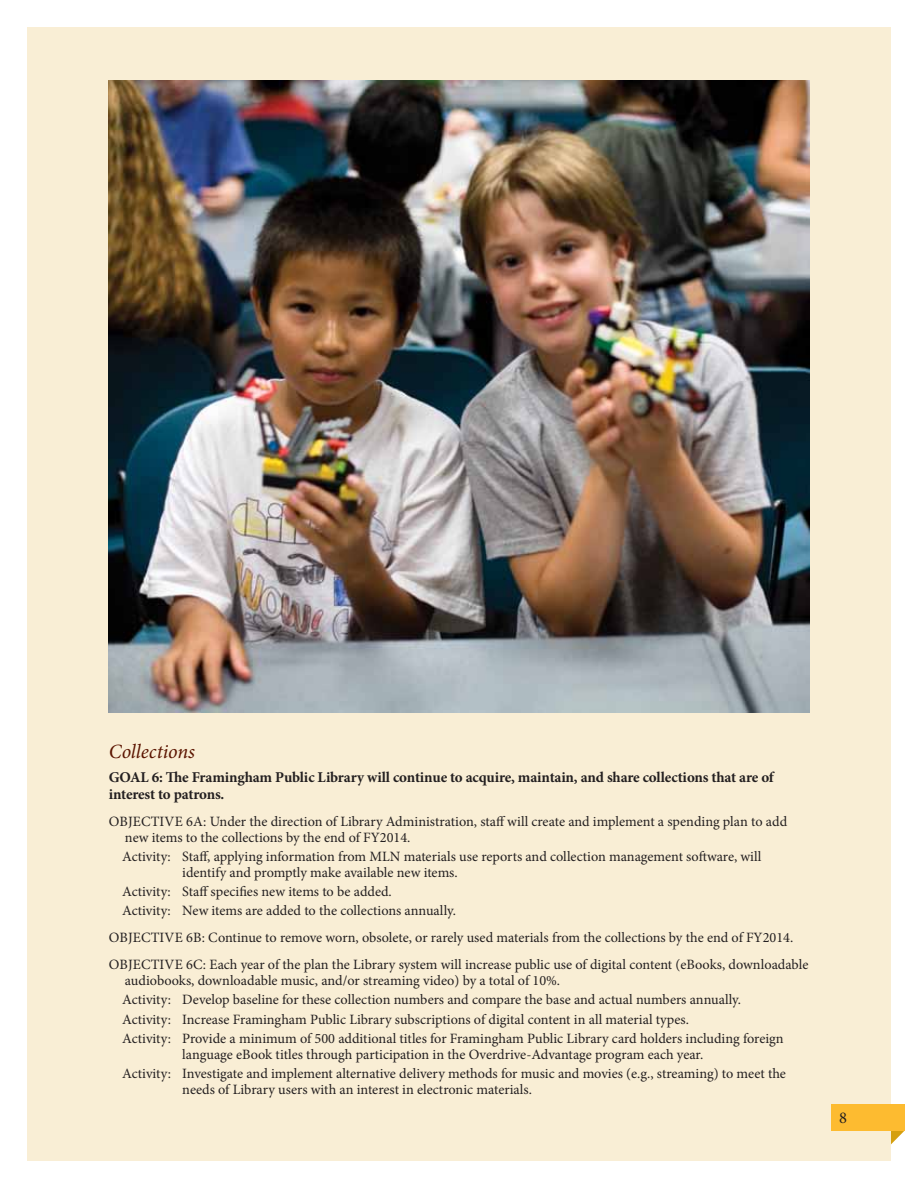
<style>
.page{position:relative;width:918px;height:1188px;background:#fff}
.page>*{position:absolute;margin:0;border:0;box-sizing:border-box;transform-origin:0 0}
.t1{font:italic 20.25px "Minion Pro";letter-spacing:-.005em;color:#5b1400}
.t2{font:16.5px "Minion Pro";color:#231f20}
.t3{font:700 15px/16.5px "Minion Pro";letter-spacing:-.005em;color:#231f20}
.t4{font:14.25px/19.2px "Minion Pro";color:#231f20}
</style>
<div class="page">
<div style="left:27px;top:27px;width:864px;height:1134px;background:#f9eed5"></div>
<svg style="left:891px;top:1131px;width:13px;height:13px"></svg>
<div style="left:831px;top:1104px;width:73px;height:27px;background:#fdbb30"></div>
<img style="left:108px;top:80px;width:701px;height:632px">
<h1 class="t1" style="left:109px;top:738px;width:88px">Collections</h1>
<p class="t3" style="left:109px;top:769px;width:9px">GOAL</p>
<p class="t3" style="left:109px;top:769px;width:667px;text-indent:43px">6: The Framingham Public Library will continue to acquire, maintain, and share collections that are of interest to patrons.</p>
<p class="t4" style="left:125px;top:814px;width:664px;line-height:15.8px;text-indent:-16px">Objective 6a: Under the direction of Library Administration, staff will create and implement a spending plan to add new items to the collections by the end of FY2014.</p>
<p class="t4" style="left:182px;top:849px;width:581px;line-height:15.8px;text-indent:-60px">Activity: Staff, applying information from MLN materials use reports and collection management software, will identify and promptly make available new items.</p>
<p class="t4" style="left:122px;top:882px;width:335px">Activity: Staff specifies new items to be added.<br>Activity: New items are added to the collections annually.</p>
<p class="t4" style="left:109px;top:924px;width:701px;line-height:27.2px">Objective 6b: Continue to remove worn, obsolete, or rarely used materials from the collections by the end of FY2014.<br>Objective 6c : Each year of the plan the Library system will increase public use of digital content (eBooks, downloadable</p>
<p class="t4" style="left:122px;top:971px;width:663px">audiobooks, downloadable music, and/or streaming video) by a total of 10%.<br>Activity: Develop baseline for these collection numbers and compare the base and actual numbers annually.<br>Activity: Increase Framingham Public Library subscriptions of digital content in all material types.<br>Activity: Provide a minimum of 500 additional titles for Framingham Public Library card holders including foreign</p>
<p class="t4" style="left:122px;top:1045px;width:665px;text-indent:60px">language eBook titles through participation in the Overdrive-Advantage program each year.<br>Activity: Investigate and implement alternative delivery methods for music and movies (e.g., streaming) to meet the</p>
<p class="t4" style="left:182px;top:1080px;width:351px">needs of Library users with an interest in electronic materials.</p>
<p class="t2" style="left:839px;top:1106px;width:9px">8</p>
</div>
